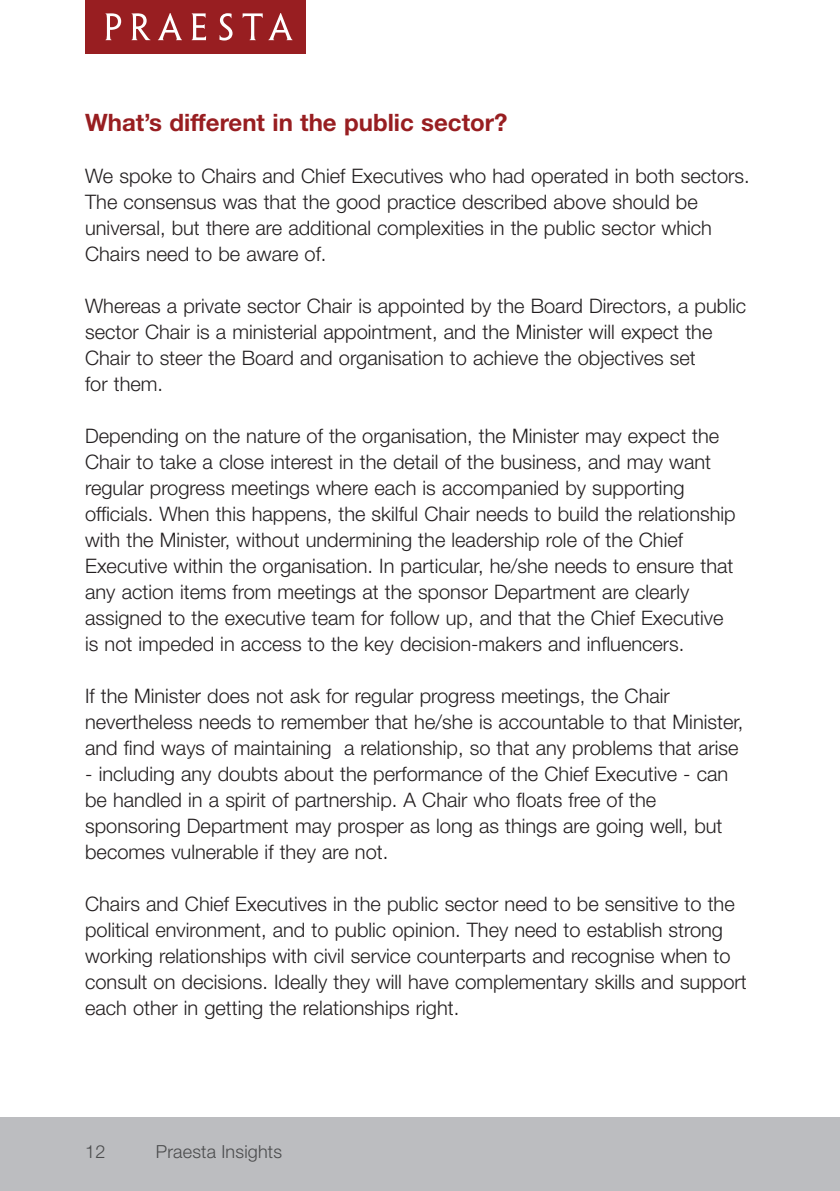
<style>
.page{position:relative;width:840px;height:1191px;background:#fff}
.page>*{position:absolute;margin:0;border:0;box-sizing:border-box;transform-origin:0 0}
.heads1{font:700 24px "Helvetica Neue LT Std";color:#981e21}
.body{font:300 20px/26px "Helvetica Neue LT Std";color:#231f20}
.t1{font:300 18px "Helvetica Neue LT Std";letter-spacing:.01em;color:#4b4c4d}
</style>
<div class="page">
<div style="left:85px;top:0;width:220px;height:54px;background:#981e21"></div>
<svg style="left:105px;top:13px;width:16px;height:27px"></svg>
<svg style="left:131px;top:13px;width:19px;height:27px"></svg>
<svg style="left:158px;top:13px;width:24px;height:27px"></svg>
<svg style="left:191px;top:13px;width:15px;height:27px"></svg>
<svg style="left:219px;top:13px;width:13px;height:28px"></svg>
<svg style="left:242px;top:13px;width:20px;height:27px"></svg>
<svg style="left:268px;top:13px;width:24px;height:27px"></svg>
<div style="left:0;top:1117px;width:839px;height:74px;background:#bcbdc0"></div>
<p class="heads1" style="left:85px;top:107px;width:423px">What’s different in the public sector?</p>
<p class="body" style="left:85px;top:162px;width:665px">We spoke to Chairs and Chief Executives who had operated in both sectors.<br>The consensus was that the good practice described above should be universal, but there are additional complexities in the public sector which Chairs need to be aware of.</p>
<p class="body" style="left:85px;top:292px;width:662px">Whereas a private sector Chair is appointed by the Board Directors, a public sector Chair is a ministerial appointment, and the Minister will expect the Chair to steer the Board and organisation to achieve the objectives set<br>for them.</p>
<p class="body" style="left:85px;top:422px;width:651px">Depending on the nature of the organisation, the Minister may expect the Chair to take a close interest in the detail of the business, and may want regular progress meetings where each is accompanied by supporting officials. When this happens, the skilful Chair needs to build the relationship with the Minister, without undermining the leadership role of the Chief Executive within the organisation. In particular, he/she needs to ensure that any action items from meetings at the sponsor Department are clearly assigned to the executive team for follow up, and that the Chief Executive is not impeded in access to the key decision-makers and influencers.</p>
<p class="body" style="left:85px;top:682px;width:659px">If the Minister does not ask for regular progress meetings, the Chair nevertheless needs to remember that he/she is accountable to that Minister, and find ways of maintaining a relationship, so that any problems that arise</p>
<p class="body" style="left:85px;top:760px;width:644px">- including any doubts about the performance of the Chief Executive - can be handled in a spirit of partnership. A Chair who floats free of the sponsoring Department may prosper as long as things are going well, but becomes vulnerable if they are not.</p>
<p class="body" style="left:85px;top:890px;width:662px">Chairs and Chief Executives in the public sector need to be sensitive to the political environment, and to public opinion. They need to establish strong working relationships with civil service counterparts and recognise when to consult on decisions. Ideally they will have complementary skills and support each other in getting the relationships right.</p>
<p class="t1" style="left:85px;top:1141px;width:22px">12</p>
<p class="t1" style="left:156px;top:1141px;width:128px">Praesta Insights</p>
</div>
